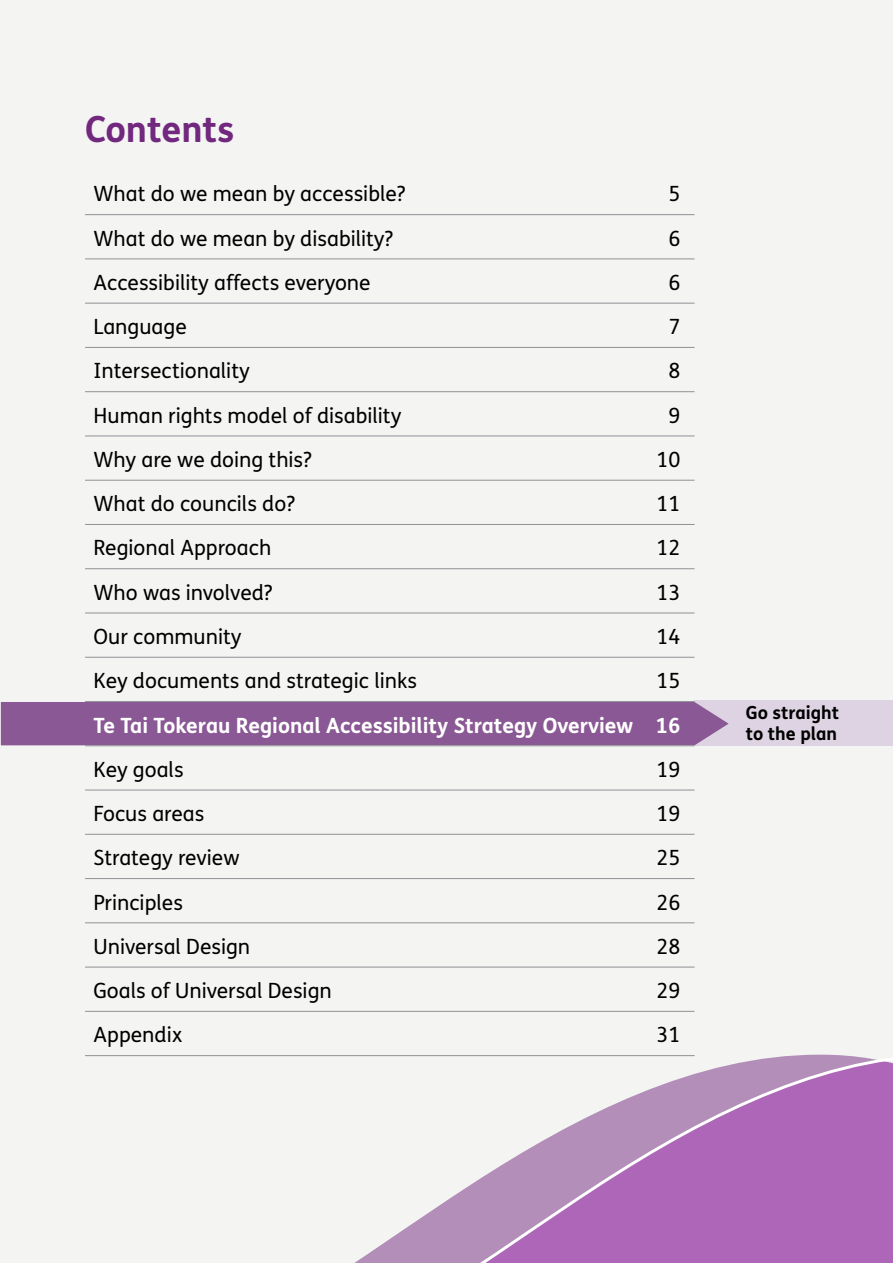
<style>
.page{position:relative;width:893px;height:1263px;background:#f4f4f3}
.page>*{position:absolute;margin:0;border:0;box-sizing:border-box;transform-origin:0 0}
.t1{font:700 36px "FS Me";color:#71287e}
.t2{font:21px "FS Me";color:#000}
.t3{font:700 21px "FS Me";color:#fff}
.t4{font:700 18px/21px "FS Me";color:#000}
</style>
<div class="page">
<svg style="left:85px;top:1054px;width:808px;height:209px"></svg>
<div style="left:694px;top:701px;width:199px;height:45px;background:#ded3e2"></div>
<div style="left:1px;top:702px;width:728px;height:43px;background:#8a5894"></div>
<hr style="left:85px;top:214px;width:609px;height:1px;background:#939598">
<hr style="left:85px;top:258px;width:609px;height:1px;background:#939598">
<hr style="left:85px;top:303px;width:609px;height:1px;background:#939598">
<hr style="left:85px;top:347px;width:609px;height:1px;background:#939598">
<hr style="left:85px;top:391px;width:609px;height:1px;background:#939598">
<hr style="left:85px;top:435px;width:609px;height:1px;background:#939598">
<hr style="left:85px;top:480px;width:609px;height:1px;background:#939598">
<hr style="left:85px;top:524px;width:609px;height:1px;background:#939598">
<hr style="left:85px;top:568px;width:609px;height:1px;background:#939598">
<hr style="left:85px;top:612px;width:609px;height:1px;background:#939598">
<hr style="left:85px;top:657px;width:609px;height:1px;background:#939598">
<hr style="left:85px;top:701px;width:609px;height:1px;background:#939598">
<hr style="left:85px;top:745px;width:609px;height:1px;background:#939598">
<hr style="left:85px;top:789px;width:609px;height:1px;background:#939598">
<hr style="left:85px;top:834px;width:609px;height:1px;background:#939598">
<hr style="left:85px;top:878px;width:609px;height:1px;background:#939598">
<hr style="left:85px;top:922px;width:609px;height:1px;background:#939598">
<hr style="left:85px;top:966px;width:609px;height:1px;background:#939598">
<hr style="left:85px;top:1011px;width:609px;height:1px;background:#939598">
<hr style="left:85px;top:1055px;width:609px;height:1px;background:#939598">
<h2 class="t1" style="left:85px;top:101px;width:151px">Contents</h2>
<p class="t2" style="left:94px;top:179px;width:313px">What do we mean by accessible?</p>
<p class="t2" style="left:669px;top:179px;width:13px">5</p>
<p class="t2" style="left:94px;top:224px;width:301px">What do we mean by disability?</p>
<p class="t2" style="left:669px;top:224px;width:13px">6</p>
<p class="t2" style="left:94px;top:268px;width:279px">Accessibility affects everyone</p>
<p class="t2" style="left:669px;top:268px;width:13px">6</p>
<p class="t2" style="left:94px;top:312px;width:95px">Language</p>
<p class="t2" style="left:669px;top:312px;width:13px">7</p>
<p class="t2" style="left:94px;top:357px;width:158px">Intersectionality</p>
<p class="t2" style="left:669px;top:357px;width:13px">8</p>
<p class="t2" style="left:94px;top:401px;width:309px">Human rights model of disability</p>
<p class="t2" style="left:669px;top:401px;width:13px">9</p>
<p class="t2" style="left:94px;top:445px;width:220px">Why are we doing this?</p>
<p class="t2" style="left:657px;top:445px;width:25px">10</p>
<p class="t2" style="left:94px;top:489px;width:203px">What do councils do?</p>
<p class="t2" style="left:657px;top:489px;width:25px">11</p>
<p class="t2" style="left:94px;top:534px;width:179px">Regional Approach</p>
<p class="t2" style="left:657px;top:534px;width:25px">12</p>
<p class="t2" style="left:94px;top:578px;width:181px">Who was involved?</p>
<p class="t2" style="left:657px;top:578px;width:25px">13</p>
<p class="t2" style="left:94px;top:622px;width:149px">Our community</p>
<p class="t2" style="left:657px;top:622px;width:25px">14</p>
<p class="t2" style="left:94px;top:666px;width:325px">Key documents and strategic links</p>
<p class="t2" style="left:657px;top:666px;width:25px">15</p>
<p class="t3" style="left:94px;top:709px;width:588px">Te Tai Tokerau Regional Accessibility Strategy Overview 16</p>
<p class="t2" style="left:94px;top:755px;width:92px">Key goals</p>
<p class="t2" style="left:657px;top:755px;width:25px">19</p>
<p class="t2" style="left:94px;top:799px;width:112px">Focus areas</p>
<p class="t2" style="left:657px;top:799px;width:25px">19</p>
<p class="t2" style="left:94px;top:843px;width:148px">Strategy review</p>
<p class="t2" style="left:657px;top:843px;width:25px">25</p>
<p class="t2" style="left:94px;top:888px;width:91px">Principles</p>
<p class="t2" style="left:657px;top:888px;width:25px">26</p>
<p class="t2" style="left:94px;top:932px;width:158px">Universal Design</p>
<p class="t2" style="left:657px;top:932px;width:25px">28</p>
<p class="t2" style="left:94px;top:976px;width:240px">Goals of Universal Design</p>
<p class="t2" style="left:657px;top:976px;width:25px">29</p>
<p class="t2" style="left:94px;top:1020px;width:91px">Appendix</p>
<p class="t2" style="left:657px;top:1020px;width:25px">31</p>
<p class="t4" style="left:746px;top:701px;width:95px">Go straight to the plan</p>
</div>
